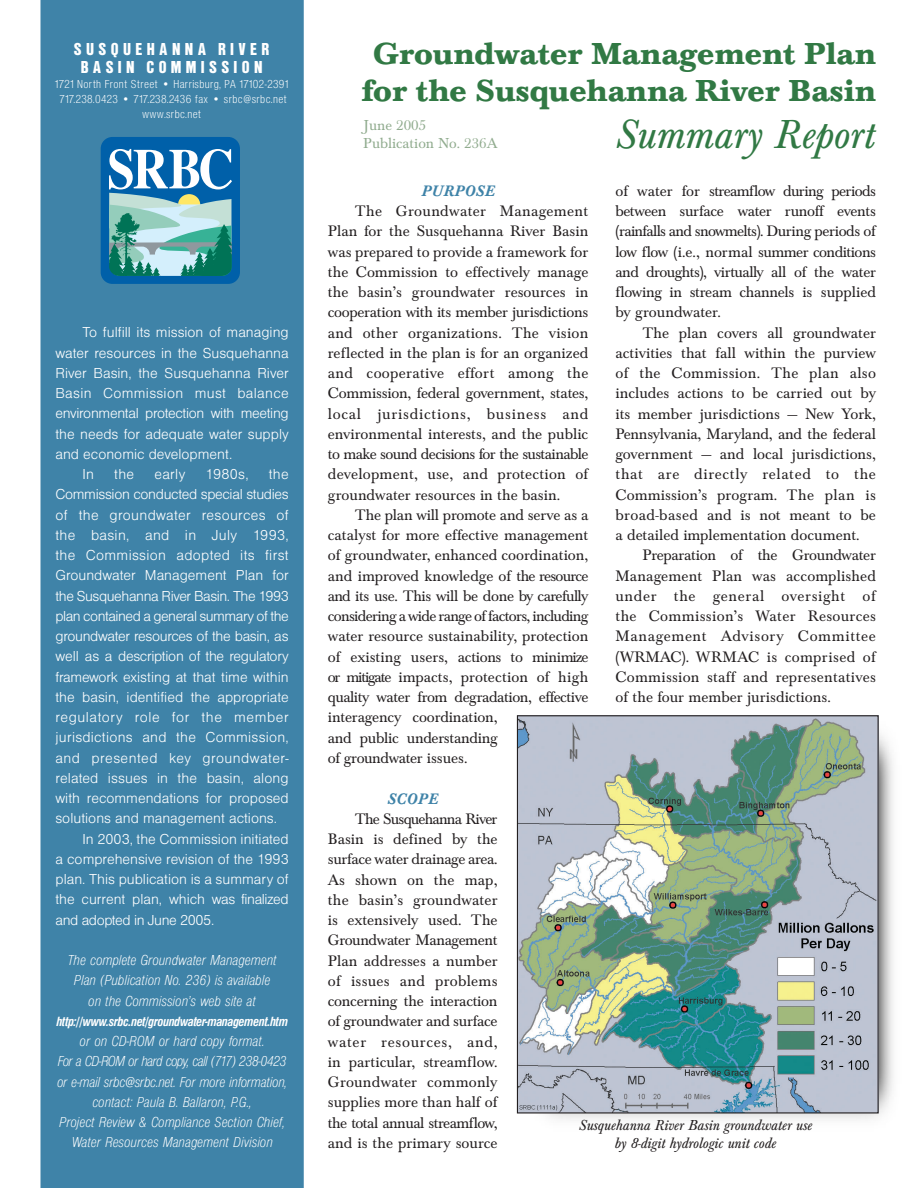
<style>
.page{position:relative;width:918px;height:1188px;background:#fff}
.page>*{position:absolute;margin:0;border:0;box-sizing:border-box;transform-origin:0 0}
.t1{font:italic 42px "Baskerville T";color:#317944}
.t2{font:700 31.5px/37.5px "Baskerville T";color:#317944;text-align:center}
.t3{font:18px/18px "Nimbus San P Blac Cond";letter-spacing:.28em;color:#fff;text-align:center}
.t4{font:15.75px/20.2px "Baskerville T";letter-spacing:-.005em;color:#231f20;text-align:justify}
.t5{font:italic 500 15.75px "Baskerville T";letter-spacing:.025em;color:#3f83a8}
.t6{font:15px "Nimbus San D Ligh";color:#fff}
.t7{font:15px/20.2px "Nimbus San D Ligh Cond Ital";color:#fff;text-align:center}
.t8{font:15px "Nimbus San D Ligh";letter-spacing:-.02em;color:#fff}
.t9{font:15px "Nimbus San D Ligh";letter-spacing:.02em;color:#fff}
.t10{font:italic 15px/18px "Baskerville T";color:#231f20;text-align:center}
.t11{font:15px "Nimbus San D Ligh";letter-spacing:-.025em;color:#fff}
.t12{font:15px "Nimbus San D Ligh";letter-spacing:-.03em;color:#fff}
.t13{font:15px "Nimbus San D Ligh";letter-spacing:.03em;color:#fff}
.t14{font:15px "Nimbus San D Ligh";letter-spacing:.04em;color:#fff}
.t15{font:15px/18px "Baskerville T";color:#91ac8f}
.t16{font:italic 700 condensed 13.8px "Nimbus San D";letter-spacing:-.02em;color:#fff}
.t17{font:12px/15px "Nimbus San P Ligh Cond";letter-spacing:.085em;color:#fff;text-align:center}
</style>
<div class="page">
<div style="left:40px;top:0;width:264px;height:1188px;background:#3f83a8"></div>
<img style="left:516px;top:715px;width:377px;height:405px">
<img style="left:519px;top:717px;width:358px;height:395px">
<div style="left:517px;top:715px;width:362px;height:399px;border:1px solid #231f20"></div>
<div style="left:101px;top:137px;width:139px;height:147px;background:#0060a9;border-radius:12px"></div>
<svg style="left:109px;top:149px;width:123px;height:127px"></svg>
<p class="t3" style="left:74px;top:42px;width:196px">SUSQUEHANNA RIVER<br>BASIN COMMISSION</p>
<p class="t17" style="left:55px;top:78px;width:234px">1721 North Front Street • Harrisburg, PA 17102-2391<br>717.238.0423 • 717.238.2436 fax • srbc@srbc.net www.srbc.net</p>
<p class="t6" style="left:82px;top:327px;width:208px">To fulfill its mission of managing</p>
<p class="t6" style="left:56px;top:348px;width:235px">water resources in the Susquehanna</p>
<p class="t6" style="left:55px;top:368px;width:235px">River Basin, the Susquehanna River</p>
<p class="t9" style="left:55px;top:388px;width:235px">Basin Commission must balance</p>
<p class="t8" style="left:55px;top:408px;width:235px">environmental protection with meeting</p>
<p class="t6" style="left:55px;top:429px;width:235px">the needs for adequate water supply</p>
<p class="t6" style="left:55px;top:449px;width:178px">and economic development.</p>
<p class="t6" style="left:82px;top:469px;width:13px">In</p>
<p class="t6" style="left:114px;top:469px;width:21px">the</p>
<p class="t6" style="left:154px;top:469px;width:32px">early</p>
<p class="t6" style="left:205px;top:469px;width:45px">1980s,</p>
<p class="t6" style="left:269px;top:469px;width:21px">the</p>
<p class="t8" style="left:55px;top:489px;width:235px">Commission conducted special studies</p>
<p class="t9" style="left:55px;top:510px;width:235px">of the groundwater resources of</p>
<p class="t9" style="left:55px;top:530px;width:235px">the basin, and in July 1993,</p>
<p class="t9" style="left:55px;top:550px;width:235px">the Commission adopted its first</p>
<p class="t6" style="left:55px;top:570px;width:235px">Groundwater Management Plan for</p>
<p class="t11" style="left:55px;top:591px;width:235px">the Susquehanna River Basin. The 1993</p>
<p class="t12" style="left:55px;top:611px;width:235px">plan contained a general summary of the</p>
<p class="t8" style="left:55px;top:631px;width:235px">groundwater resources of the basin, as</p>
<p class="t8" style="left:55px;top:651px;width:235px">well as a description of the regulatory</p>
<p class="t6" style="left:55px;top:672px;width:235px">framework existing at that time within</p>
<p class="t6" style="left:55px;top:692px;width:235px">the basin, identified the appropriate</p>
<p class="t14" style="left:55px;top:712px;width:235px">regulatory role for the member</p>
<p class="t6" style="left:55px;top:732px;width:235px">jurisdictions and the Commission,</p>
<p class="t13" style="left:55px;top:753px;width:235px">and presented key groundwater-</p>
<p class="t6" style="left:55px;top:773px;width:235px">related issues in the basin, along</p>
<p class="t6" style="left:55px;top:793px;width:235px">with recommendations for proposed</p>
<p class="t6" style="left:55px;top:813px;width:223px">solutions and management actions.</p>
<p class="t6" style="left:82px;top:834px;width:208px">In 2003, the Commission initiated</p>
<p class="t6" style="left:55px;top:854px;width:235px">a comprehensive revision of the 1993</p>
<p class="t6" style="left:55px;top:874px;width:235px">plan. This publication is a summary of</p>
<p class="t6" style="left:55px;top:894px;width:235px">the current plan, which was finalized</p>
<p class="t11" style="left:55px;top:915px;width:160px">and adopted in June 2005.</p>
<p class="t7" style="left:68px;top:951px;width:211px">The complete Groundwater Management<br>Plan (Publication No. 236) is available on the Commission’s web site at</p>
<p class="t16" style="left:56px;top:1017px;width:233px">http://www.srbc.net/groundwater-management.htm</p>
<p class="t7" style="left:57px;top:1032px;width:232px">or on CD-ROM or hard copy format.<br>For a CD-ROM or hard copy, call (717) 238-0423 or e-mail srbc@srbc.net. For more information, contact: Paula B. Ballaron, P.G.,<br>Project Review &amp; Compliance Section Chief, Water Resources Management Division</p>
<h2 class="t2" style="left:362px;top:38px;width:516px">Groundwater Management Plan for the Susquehanna River Basin</h2>
<h1 class="t1" style="left:616px;top:118px;width:261px">Summary Report</h1>
<p class="t15" style="left:363px;top:118px;width:136px">June 2005<br>Publication No. 236A</p>
<p class="t4" style="left:615px;top:182px;width:262px">of water for streamflow during periods between surface water runoff events (rainfalls and snowmelts). During periods of low flow (i.e., normal summer conditions and droughts), virtually all of the water flowing in stream channels is supplied by groundwater.</p>
<p class="t4" style="left:615px;top:324px;width:262px;text-indent:27px">The plan covers all groundwater activities that fall within the purview of the Commission. The plan also includes actions to be carried out by its member jurisdictions — New York, Pennsylvania, Maryland, and the federal government — and local jurisdictions, that are directly related to the Commission’s program. The plan is broad-based and is not meant to be a detailed implementation document.</p>
<p class="t4" style="left:615px;top:547px;width:262px;text-indent:27px">Preparation of the Groundwater Management Plan was accomplished under the general oversight of the Commission’s Water Resources Management Advisory Committee (WRMAC). WRMAC is comprised of Commission staff and representatives of the four member jurisdictions.</p>
<p class="t5" style="left:421px;top:185px;width:75px">PURPOSE</p>
<p class="t4" style="left:328px;top:203px;width:262px;text-indent:27px">The Groundwater Management Plan for the Susquehanna River Basin was prepared to provide a framework for the Commission to effectively manage the basin’s groundwater resources in cooperation with its member jurisdictions and other organizations. The vision reflected in the plan is for an organized and cooperative effort among the Commission, federal government, states, local jurisdictions, business and environmental interests, and the public to make sound decisions for the sustainable development, use, and protection of groundwater resources in the basin.</p>
<p class="t4" style="left:328px;top:506px;width:262px;text-align:left;text-indent:27px">The plan will promote and serve as a catalyst for more effective management of groundwater, enhanced coordination, and improved knowledge of the resource and its use. This will be done by carefully considering a wide range of factors, including water resource sustainability, protection of existing users, actions to minimize or mitigate impacts, protection of high quality water from degradation, effective interagency coordination,<br>and public understanding<br>of groundwater issues.</p>
<p class="t5" style="left:387px;top:793px;width:52px">SCOPE</p>
<p class="t4" style="left:328px;top:810px;width:171px;text-indent:27px">The Susquehanna River Basin is defined by the surface water drainage area.<br>As shown on the map, the basin’s groundwater is extensively used. The Groundwater Management Plan addresses a number of issues and problems concerning the interaction of groundwater and surface water resources, and, in particular, streamflow.<br>Groundwater commonly supplies more than half of the total annual streamflow, and is the primary source</p>
<p class="t10" style="left:579px;top:1118px;width:235px">Susquehanna River Basin groundwater use by 8-digit hydrologic unit code</p>
</div>
